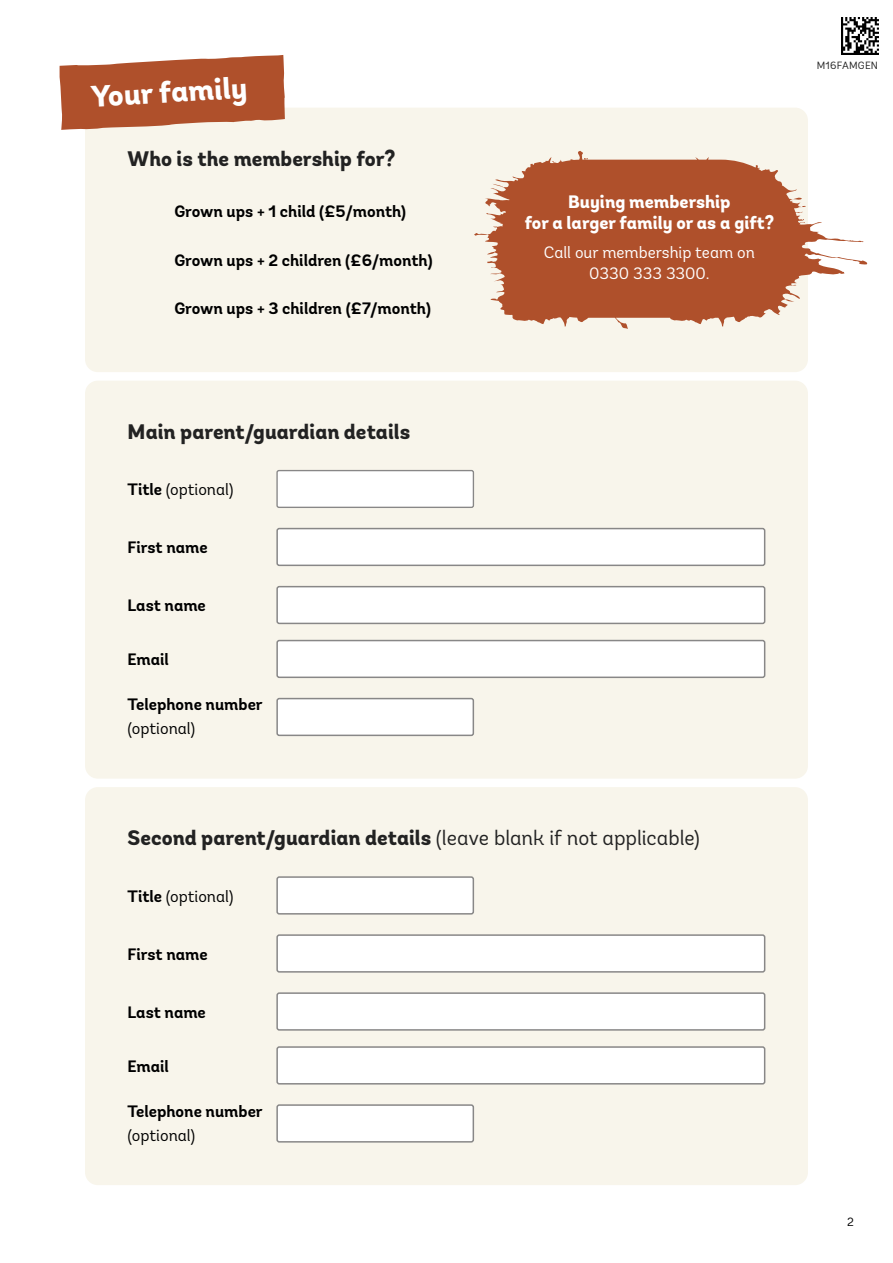
<style>
.page{position:relative;width:893px;height:1263px;background:#fff}
.page>*{position:absolute;margin:0;border:0;box-sizing:border-box;transform-origin:0 0}
.t1{font:800 30px "Andes";color:#fff}
.t2{font:800 21px "Andes";letter-spacing:-.005em;color:#222}
.t3{font:800 18px/21px "Andes";color:#fff;text-align:center}
.field_label{font:700 16.5px/24px "Andes";color:#000}
.field_label-2{font:16.5px/21px "Andes";color:#fff;text-align:center}
.field_label-3{font:16.5px "Andes";color:#000}
.small_text{font:12px "Andes";color:#000}
.paragraph{font:10.5px "Andes";letter-spacing:.02em;color:#222}
.s1{font-weight:700}
.s2{font-weight:400}
</style>
<div class="page">
<div style="left:85px;top:108px;width:723px;height:264px;background:#f8f5eb;border-radius:13px"></div>
<svg style="left:59px;top:55px;width:226px;height:75px;background:#bb6a4a"></svg>
<svg style="left:474px;top:151px;width:393px;height:178px;fill:#af502b"></svg>
<div style="left:85px;top:381px;width:723px;height:398px;background:#f8f5eb;border-radius:13px"></div>
<div style="left:85px;top:787px;width:723px;height:398px;background:#f8f5eb;border-radius:13px"></div>
<div style="left:277px;top:471px;width:196px;height:36px;background:#fff;border-radius:2px"></div>
<div style="left:276px;top:470px;width:198px;height:38px;border:1px solid #888787;border-radius:2px"></div>
<div style="left:277px;top:529px;width:488px;height:36px;background:#fff;border-radius:2px"></div>
<div style="left:276px;top:528px;width:489px;height:38px;border:2px solid #888787;border-radius:2px"></div>
<div style="left:277px;top:587px;width:488px;height:36px;background:#fff;border-radius:2px"></div>
<div style="left:276px;top:586px;width:489px;height:38px;border:2px solid #888787;border-radius:2px"></div>
<div style="left:277px;top:640px;width:488px;height:37px;background:#fff;border-radius:2px"></div>
<div style="left:276px;top:640px;width:489px;height:38px;border:2px solid #888787;border-radius:2px"></div>
<div style="left:277px;top:698px;width:196px;height:37px;background:#fff;border-radius:2px"></div>
<div style="left:276px;top:698px;width:198px;height:38px;border:2px solid #888787;border-radius:2px"></div>
<div style="left:277px;top:877px;width:196px;height:37px;background:#fff;border-radius:2px"></div>
<div style="left:276px;top:876px;width:198px;height:38px;border:2px solid #888787;border-radius:2px"></div>
<div style="left:277px;top:935px;width:488px;height:37px;background:#fff;border-radius:2px"></div>
<div style="left:276px;top:934px;width:489px;height:38px;border:2px solid #888787;border-radius:2px"></div>
<div style="left:277px;top:993px;width:488px;height:37px;background:#fff;border-radius:2px"></div>
<div style="left:276px;top:992px;width:489px;height:39px;border:2px solid #888787;border-radius:2px"></div>
<div style="left:277px;top:1047px;width:488px;height:37px;background:#fff;border-radius:2px"></div>
<div style="left:276px;top:1046px;width:489px;height:38px;border:2px solid #888787;border-radius:2px"></div>
<div style="left:277px;top:1105px;width:196px;height:37px;background:#fff;border-radius:2px"></div>
<div style="left:276px;top:1104px;width:198px;height:38px;border:2px solid #888787;border-radius:2px"></div>
<img style="left:841px;top:18px;width:37px;height:37px">
<h2 class="t1" style="left:90px;top:77px;width:158px;rotate:-3deg">Your family</h2>
<h3 class="t2" style="left:128px;top:145px;width:269px">Who is the membership for?</h3>
<p class="field_label" style="left:174px;top:199px;width:233px">Grown ups + 1 child (£5/month)</p>
<p class="field_label" style="left:174px;top:248px;width:260px">Grown ups + 2 children (£6/month)</p>
<p class="field_label" style="left:174px;top:297px;width:258px">Grown ups + 3 children (£7/month)</p>
<h3 class="t2" style="left:128px;top:418px;width:284px">Main parent/guardian details</h3>
<p class="field_label-3" style="left:128px;top:479px;width:108px"><span class="s1">Title</span> (optional)</p>
<p class="field_label" style="left:128px;top:536px;width:82px">First name</p>
<p class="field_label" style="left:128px;top:594px;width:80px">Last name</p>
<p class="field_label" style="left:128px;top:648px;width:43px">Email</p>
<p class="field_label" style="left:128px;top:693px;width:137px">Telephone number <span class="s2">(optional)</span></p>
<p class="t3" style="left:525px;top:192px;width:251px">Buying membership<br>for a larger family or as a gift?</p>
<p class="field_label-2" style="left:544px;top:242px;width:213px">Call our membership team on<br>0330 333 3300.</p>
<h3 class="t2" style="left:128px;top:825px;width:574px">Second parent/guardian details <span class="s2">(leave blank if not applicable)</span></h3>
<p class="field_label-3" style="left:128px;top:886px;width:108px"><span class="s1">Title</span> (optional)</p>
<p class="field_label" style="left:128px;top:942px;width:82px">First name</p>
<p class="field_label" style="left:128px;top:1000px;width:80px">Last name</p>
<p class="field_label" style="left:128px;top:1054px;width:43px">Email</p>
<p class="field_label" style="left:128px;top:1099px;width:137px">Telephone number <span class="s2">(optional)</span></p>
<p class="paragraph" style="left:817px;top:59px;width:63px">M16FAMGEN</p>
<p class="small_text" style="left:847px;top:1214px;width:8px">2</p>
</div>
